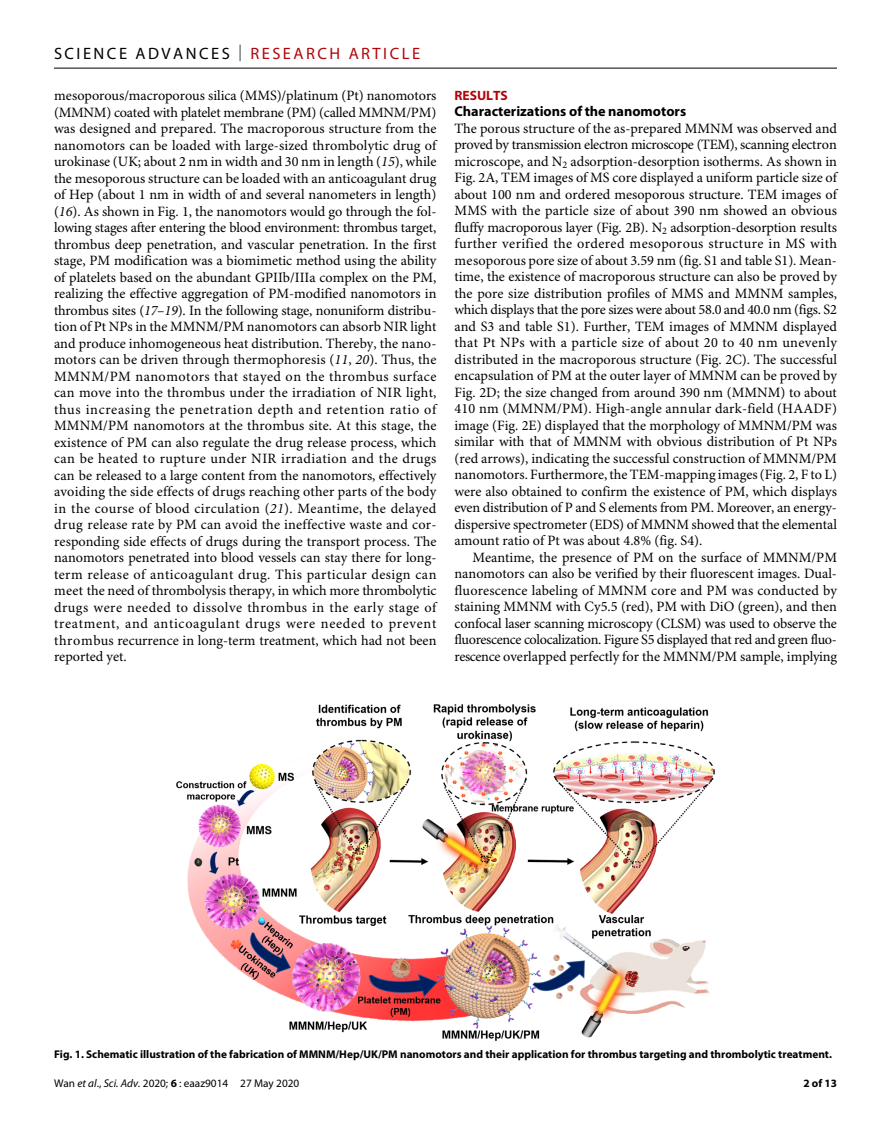
<style>
.page{position:relative;width:891px;height:1134px;background:#fff}
.page>*{position:absolute;margin:0;border:0;box-sizing:border-box;transform-origin:0 0}
.t1{font:16.5px "Myriad Pro";letter-spacing:.15em;color:#000}
.t2{font:14.25px/16.5px "Minion Pro";color:#000;text-align:justify}
.t3{font:700 14.25px "Myriad Pro";color:#000}
.t4{font:700 13.5px "Myriad Pro";color:#b10508}
.t5{font:700 11.25px "Myriad Pro";color:#000}
.t6{font:11.25px "Myriad Pro";color:#000}
.s1{font-weight:300}
.s2{color:#b10508}
.s3{font-style:italic}
.s4{font-weight:700}
</style>
<div class="page">
<hr style="left:54px;top:68px;width:783px;height:1px;background:#000">
<img style="left:176px;top:704px;width:539px;height:337px">
<p class="t1" style="left:54px;top:40px;width:368px">SCIENCE ADVANCES <span class="s1">|</span> <span class="s2">RESEARCH ARTICLE</span></p>
<p class="t2" style="left:54px;top:89px;width:384px">mesoporous/macroporous silica (MMS)/platinum (Pt) nanomotors (MMNM) coated with platelet membrane (PM) (called MMNM/PM) was designed and prepared. The macroporous structure from the nanomotors can be loaded with large-sized thrombolytic drug of urokinase (UK; about 2 nm in width and 30 nm in length (<span class="s3">15</span>), while the mesoporous structure can be loaded with an anticoagulant drug of Hep (about 1 nm in width of and several nanometers in length) (<span class="s3">16</span>). As shown in Fig. 1, the nanomotors would go through the fol&shy;lowing stages after entering the blood environment: thrombus target, thrombus deep penetration, and vascular penetration. In the first stage, PM modification was a biomimetic method using the ability of platelets based on the abundant GPIIb/IIIa complex on the PM, realizing the effective aggregation of PM-modified nanomotors in thrombus sites (<span class="s3">17</span>–<span class="s3">19</span>). In the following stage, nonuniform distribu&shy;tion of Pt NPs in the MMNM/PM nanomotors can absorb NIR light and produce inhomogeneous heat distribution. Thereby, the nano&shy;motors can be driven through thermophoresis (<span class="s3">11</span>, <span class="s3">20</span>). Thus, the MMNM/PM nanomotors that stayed on the thrombus surface can move into the thrombus under the irradiation of NIR light, thus increasing the penetration depth and retention ratio of MMNM/PM nanomotors at the thrombus site. At this stage, the existence of PM can also regulate the drug release process, which can be heated to rupture under NIR irradiation and the drugs can be released to a large content from the nanomotors, effectively avoiding the side effects of drugs reaching other parts of the body in the course of blood circulation (<span class="s3">21</span>). Meantime, the delayed drug release rate by PM can avoid the ineffective waste and cor&shy;responding side effects of drugs during the transport process. The nanomotors penetrated into blood vessels can stay there for long&shy;term release of anticoagulant drug. This particular design can meet the need of thrombolysis therapy, in which more thrombolytic drugs were needed to dissolve thrombus in the early stage of treatment, and anticoagulant drugs were needed to prevent thrombus recurrence in long-term treatment, which had not been reported yet.</p>
<p class="t4" style="left:454px;top:84px;width:55px">RESULTS</p>
<p class="t3" style="left:454px;top:100px;width:233px">Characterizations of the nanomotors</p>
<p class="t2" style="left:454px;top:121px;width:384px">The porous structure of the as-prepared MMNM was observed and proved by transmission electron microscope (TEM), scanning electron microscope, and N<sub>2</sub> adsorption-desorption isotherms. As shown in Fig. 2A, TEM images of MS core displayed a uniform particle size of about 100 nm and ordered mesoporous structure. TEM images of MMS with the particle size of about 390 nm showed an obvious fluffy macroporous layer (Fig. 2B). N<sub>2</sub> adsorption-desorption results further verified the ordered mesoporous structure in MS with mesoporous pore size of about 3.59 nm (fig. S1 and table S1). Mean&shy;time, the existence of macroporous structure can also be proved by the pore size distribution profiles of MMS and MMNM samples, which displays that the pore sizes were about 58.0 and 40.0 nm (figs. S2 and S3 and table S1). Further, TEM images of MMNM displayed that Pt NPs with a particle size of about 20 to 40 nm unevenly distributed in the macroporous structure (Fig. 2C). The successful encapsulation of PM at the outer layer of MMNM can be proved by Fig. 2D; the size changed from around 390 nm (MMNM) to about 410 nm (MMNM/PM). High-angle annular dark-field (HAADF) image (Fig. 2E) displayed that the morphology of MMNM/PM was similar with that of MMNM with obvious distribution of Pt NPs (red arrows), indicating the successful construction of MMNM/PM nanomotors. Furthermore, the TEM-mapping images (Fig. 2, F to L) were also obtained to confirm the existence of PM, which displays even distribution of P and S elements from PM. Moreover, an energy&shy;dispersive spectrometer (EDS) of MMNM showed that the elemental amount ratio of Pt was about 4.8% (fig. S4).</p>
<p class="t2" style="left:454px;top:550px;width:384px;text-indent:18px">Meantime, the presence of PM on the surface of MMNM/PM nanomotors can also be verified by their fluorescent images. Dual&shy;fluorescence labeling of MMNM core and PM was conducted by staining MMNM with Cy5.5 (red), PM with DiO (green), and then confocal laser scanning microscopy (CLSM) was used to observe the fluorescence colocalization. Figure S5 displayed that red and green fluo&shy;rescence overlapped perfectly for the MMNM/PM sample, implying</p>
<p class="t5" style="left:54px;top:1045px;width:779px">Fig. 1. Schematic illustration of the fabrication of MMNM/Hep/UK/PM nanomotors and their application for thrombus targeting and thrombolytic treatment.</p>
<p class="t6" style="left:54px;top:1074px;width:247px">Wan <span class="s3">et al</span>., <span class="s3">Sci. Adv.</span> 2020; <span class="s4">6</span> : eaaz9014 27 May 2020</p>
<p class="t5" style="left:803px;top:1074px;width:35px">2 of 13</p>
</div>
